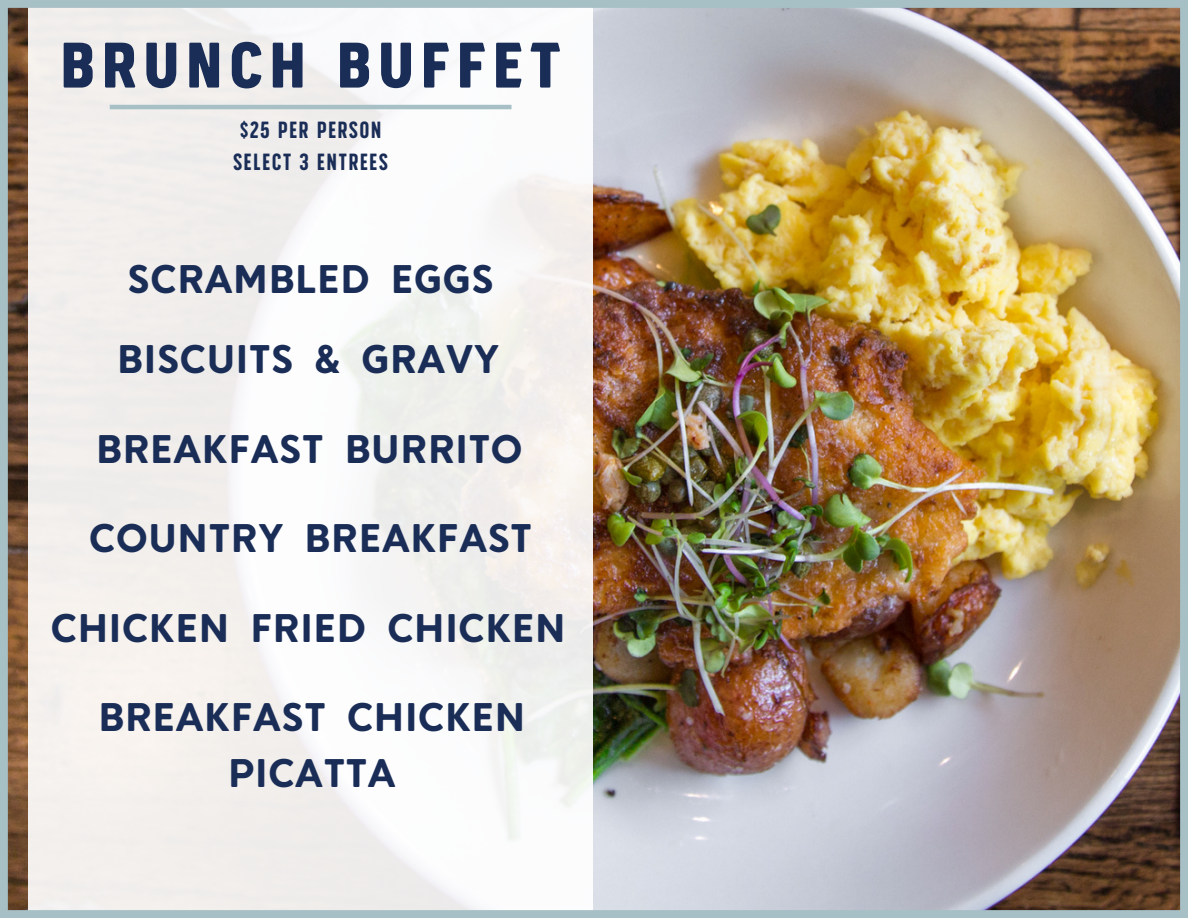
<style>
.page{position:relative;width:1188px;height:918px;background:#fff}
.page>*{position:absolute;margin:0;border:0;box-sizing:border-box;transform-origin:0 0}
.t1{font:64.2px "SS Grey Hood Four";letter-spacing:.1em;color:#1a2d57}
.t2{font:39.9px "SS Grey Hood Two";color:#1a2d57}
.t3{font:23.4px "SS Nickson Six";letter-spacing:.05em;color:#1a2d57}
</style>
<div class="page">
<img style="left:8px;top:8px;width:1172px;height:902px">
<div style="left:1180px;top:0;width:8px;height:918px;background:#a7c0c6"></div>
<div style="left:0;top:0;width:8px;height:918px;background:#a7c0c6"></div>
<div style="left:29px;top:0;width:563px;height:918px;background:linear-gradient(to right,#f2efed,#f7f7f7)"></div>
<div style="left:0;top:0;width:1188px;height:8px;background:#a7c0c6"></div>
<div style="left:0;top:910px;width:1188px;height:8px;background:#a7c0c6"></div>
<hr style="left:110px;top:105px;width:402px;height:4px;background:#a7c0c6">
<p class="t1" style="left:60px;top:36px;width:502px">BRUNCH BUFFET</p>
<p class="t3" style="left:240px;top:116px;width:143px">$25 PER PERSON</p>
<p class="t3" style="left:233px;top:148px;width:157px">SELECT 3 ENTREES</p>
<p class="t2" style="left:127px;top:263px;width:368px">SCRAMBLED EGGS</p>
<p class="t2" style="left:117px;top:343px;width:384px">BISCUITS &amp; GRAVY</p>
<p class="t2" style="left:96px;top:433px;width:428px">BREAKFAST BURRITO</p>
<p class="t2" style="left:89px;top:522px;width:445px">COUNTRY BREAKFAST</p>
<p class="t2" style="left:51px;top:612px;width:517px">CHICKEN FRIED CHICKEN</p>
<p class="t2" style="left:98px;top:701px;width:429px">BREAKFAST CHICKEN</p>
<p class="t2" style="left:228px;top:758px;width:169px">PICATTA</p>
</div>
